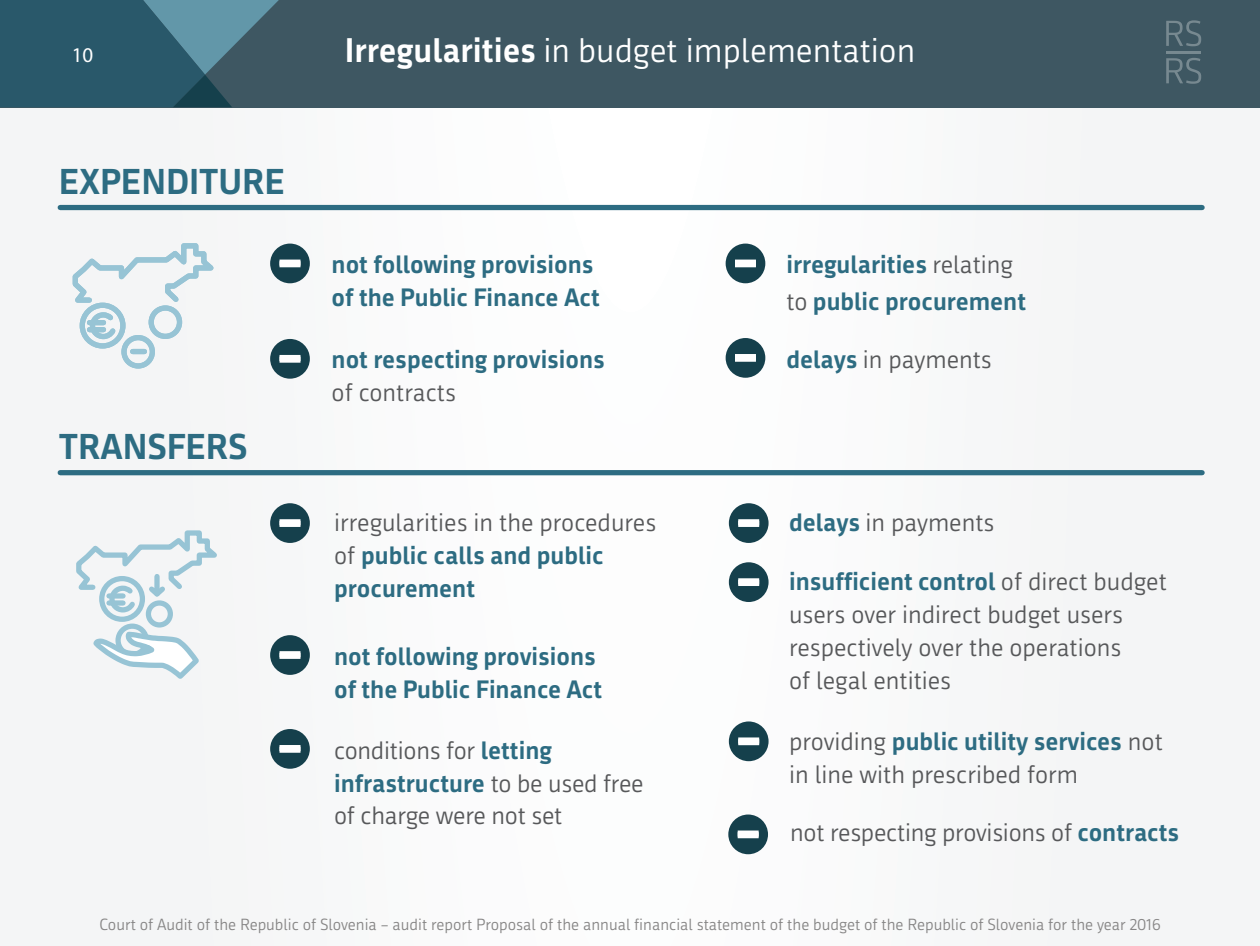
<style>
.page{position:relative;width:1260px;height:946px;background:#fff}
.page>*{position:absolute;margin:0;border:0;box-sizing:border-box;transform-origin:0 0}
.t1{font:700 35px "Republika";color:#2d6c82}
.t2{font:33.25px "Republika";color:#fff}
.t3{font:24.5px/32.9px "Republika";color:#57585a}
.t4{font:700 24.5px/32.9px "Republika";color:#2d6c82}
.t5{font:21px "Myriad Pro";color:#fff}
.t6{font:15.75px "Republika";color:#878686}
.s1{font-weight:700}
.s2{font-weight:700;color:#2d6c82}
.s3{font-weight:400;color:#57585a}
</style>
<div class="page">
<div style="left:0;top:0;width:1260px;height:945px;background:#f7f8f9"></div>
<div style="left:0;top:0;width:1260px;height:107px;background:#3e5762"></div>
<svg style="left:0;top:0;width:279px;height:107px"></svg>
<svg style="left:1166px;top:20px;width:35px;height:26px"></svg>
<hr style="left:1166px;top:51px;width:35px;height:2px;background:#fff">
<svg style="left:1166px;top:58px;width:35px;height:26px"></svg>
<div style="left:270px;top:339px;width:40px;height:39px;background:#15404c;border-radius:50%"></div>
<div style="left:280px;top:355px;width:20px;height:7px;background:#fff"></div>
<div style="left:726px;top:243px;width:39px;height:40px;background:#15404c;border-radius:50%"></div>
<div style="left:735px;top:259px;width:21px;height:8px;background:#fff"></div>
<div style="left:726px;top:338px;width:39px;height:40px;background:#15404c;border-radius:50%"></div>
<div style="left:735px;top:354px;width:21px;height:8px;background:#fff"></div>
<div style="left:270px;top:243px;width:40px;height:40px;background:#15404c;border-radius:50%"></div>
<div style="left:280px;top:259px;width:20px;height:8px;background:#fff"></div>
<div style="left:270px;top:503px;width:40px;height:40px;background:#15404c;border-radius:50%"></div>
<div style="left:280px;top:519px;width:20px;height:8px;background:#fff"></div>
<div style="left:729px;top:562px;width:40px;height:40px;background:#15404c;border-radius:50%"></div>
<div style="left:738px;top:578px;width:21px;height:8px;background:#fff"></div>
<div style="left:729px;top:721px;width:40px;height:40px;background:#15404c;border-radius:50%"></div>
<div style="left:738px;top:737px;width:21px;height:8px;background:#fff"></div>
<div style="left:270px;top:635px;width:40px;height:40px;background:#15404c;border-radius:50%"></div>
<div style="left:280px;top:651px;width:20px;height:8px;background:#fff"></div>
<div style="left:270px;top:729px;width:40px;height:39px;background:#15404c;border-radius:50%"></div>
<div style="left:280px;top:745px;width:20px;height:7px;background:#fff"></div>
<div style="left:729px;top:503px;width:40px;height:40px;background:#15404c;border-radius:50%"></div>
<div style="left:738px;top:519px;width:21px;height:8px;background:#fff"></div>
<div style="left:728px;top:814px;width:40px;height:40px;background:#15404c;border-radius:50%"></div>
<div style="left:738px;top:830px;width:21px;height:8px;background:#fff"></div>
<div style="left:80px;top:302px;width:46px;height:46px;border:5px solid #97c4d5;border-radius:50%"></div>
<svg style="left:72px;top:243px;width:142px;height:99px"></svg>
<div style="left:89px;top:320px;width:15px;height:5px;background:#97c4d5"></div>
<div style="left:89px;top:327px;width:15px;height:5px;background:#97c4d5"></div>
<div style="left:121px;top:335px;width:34px;height:33px;border:5px solid #97c4d5;border-radius:50%"></div>
<div style="left:149px;top:305px;width:33px;height:34px;border:5px solid #97c4d5;border-radius:50%"></div>
<div style="left:133px;top:349px;width:11px;height:5px;background:#97c4d5"></div>
<div style="left:99px;top:576px;width:46px;height:46px;border:5px solid #97c4d5;border-radius:50%"></div>
<div style="left:146px;top:600px;width:27px;height:27px;border:5px solid #97c4d5;border-radius:50%"></div>
<div style="left:115px;top:623px;width:34px;height:34px;border:5px solid #97c4d5;border-radius:50%"></div>
<svg style="left:93px;top:629px;width:106px;height:50px"></svg>
<svg style="left:76px;top:530px;width:141px;height:85px"></svg>
<div style="left:60px;top:205px;width:1142px;height:5px;background:#2d6c82"></div>
<div style="left:60px;top:470px;width:1142px;height:5px;background:#2d6c82"></div>
<p class="t5" style="left:72px;top:42px;width:23px">10</p>
<h1 class="t1" style="left:59px;top:162px;width:228px">EXPENDITURE</h1>
<h1 class="t1" style="left:59px;top:427px;width:190px">TRANSFERS</h1>
<h2 class="t2" style="left:345px;top:31px;width:572px"><span class="s1">Irregularities</span> in budget implementation</h2>
<p class="t4" style="left:332px;top:248px;width:270px">not following provisions of the Public Finance Act</p>
<p class="t4" style="left:332px;top:343px;width:275px">not respecting provisions</p>
<p class="t3" style="left:332px;top:376px;width:126px">of contracts</p>
<p class="t3" style="left:334px;top:506px;width:324px">irregularities in the procedures of <span class="s2">public calls and public procurement</span></p>
<p class="t4" style="left:334px;top:639px;width:270px">not following provisions of the Public Finance Act</p>
<p class="t3" style="left:334px;top:733px;width:311px">conditions for <span class="s2">letting infrastructure</span> to be used free of charge were not set</p>
<p class="t4" style="left:786px;top:246px;width:241px;line-height:36.4px">irregularities <span class="s3">relating to</span> public procurement</p>
<p class="t3" style="left:786px;top:342px;width:207px"><span class="s2">delays</span> in payments</p>
<p class="t3" style="left:789px;top:506px;width:207px"><span class="s2">delays</span> in payments</p>
<p class="t3" style="left:789px;top:565px;width:379px"><span class="s2">insufficient control</span> of direct budget users over indirect budget users respectively over the operations<br>of legal entities</p>
<p class="t3" style="left:789px;top:724px;width:375px">providing <span class="s2">public utility services</span> not in line with prescribed form</p>
<p class="t3" style="left:790px;top:815px;width:391px">not respecting provisions of <span class="s2">contracts</span></p>
<p class="t6" style="left:99px;top:915px;width:1063px">Court of Audit of the Republic of Slovenia – audit report Proposal of the annual financial statement of the budget of the Republic of Slovenia for the year 2016</p>
</div>
